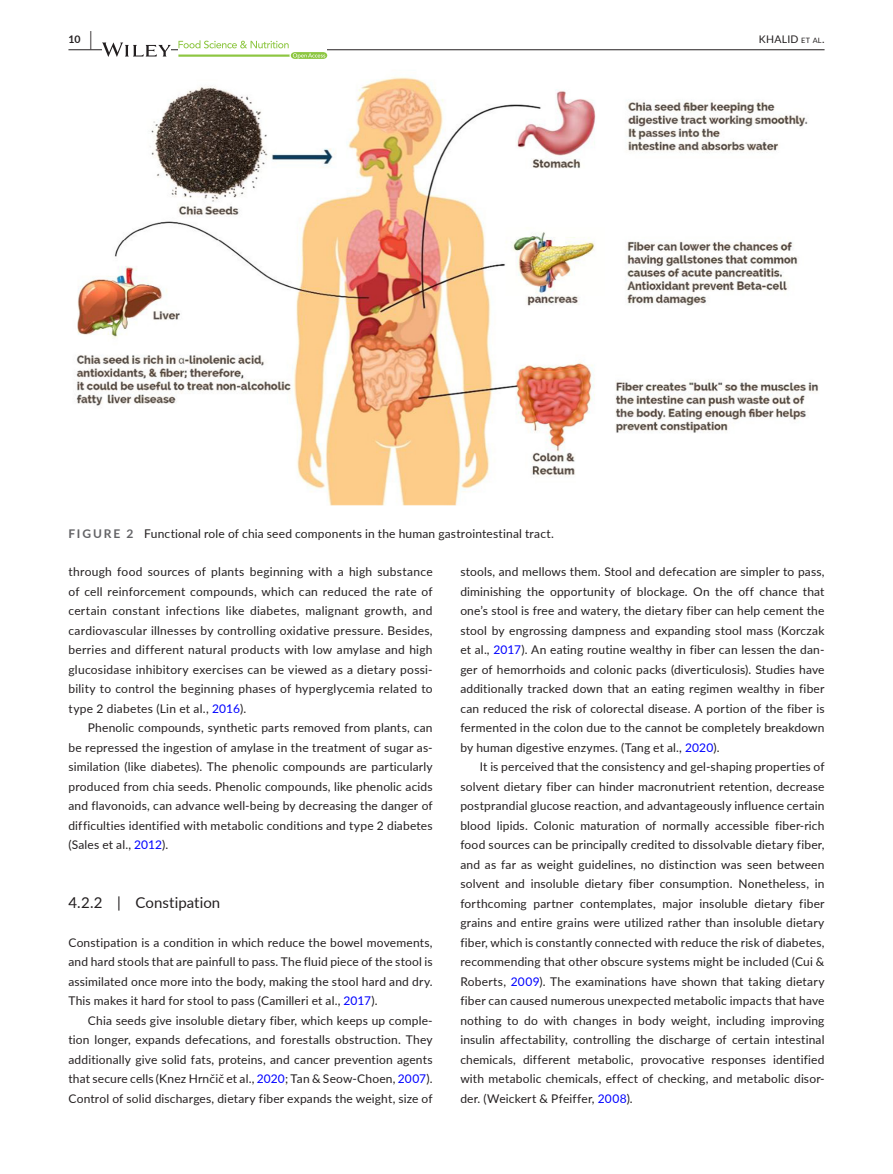
<style>
.page{position:relative;width:893px;height:1174px;background:#fff}
.page>*{position:absolute;margin:0;border:0;box-sizing:border-box;transform-origin:0 0}
.t1{font:15px "Lato";letter-spacing:.005em;color:#231f20}
.t2{font:12px/19.5px "Lato";letter-spacing:.015em;color:#231f20;text-align:justify}
.t3{font:10.5px "Lato";letter-spacing:.025em;color:#231f20}
.t4{font:700 10.5px "Lato";color:#231f20}
.s1{font-size:19.5px}
.s2{font-size:7.35px}
.s3{font-weight:700;color:#636366}
.s4{color:#00f}
</style>
<div class="page">
<hr style="left:68px;top:49px;width:756px;height:1px;background:#231f20">
<svg style="left:102px;top:42px;width:69px;height:15px"></svg>
<svg style="left:178px;top:40px;width:149px;height:19px"></svg>
<img style="left:76px;top:77px;width:743px;height:428px">
<p class="t4" style="left:68px;top:31px;width:25px">10 <span class="s1">|</span></p>
<p class="t3" style="left:759px;top:31px;width:67px">KHALID <span class="s2">et al</span>.</p>
<p class="t2" style="left:68px;top:523px;width:487px"><span class="s3">FIGURE 2</span> Functional role of chia seed components in the human gastrointestinal tract.</p>
<p class="t2" style="left:68px;top:561px;width:366px">through food sources of plants beginning with a high substance of cell reinforcement compounds, which can reduced the rate of certain constant infections like diabetes, malignant growth, and cardiovascular illnesses by controlling oxidative pressure. Besides, berries and different natural products with low amylase and high glucosidase inhibitory exercises can be viewed as a dietary possi&shy;bility to control the beginning phases of hyperglycemia related to type 2 diabetes (Lin et al., <span class="s4">2016</span>).</p>
<p class="t2" style="left:68px;top:717px;width:366px;text-indent:20px">Phenolic compounds, synthetic parts removed from plants, can be repressed the ingestion of amylase in the treatment of sugar as&shy;similation (like diabetes). The phenolic compounds are particularly produced from chia seeds. Phenolic compounds, like phenolic acids and flavonoids, can advance well-being by decreasing the danger of difficulties identified with metabolic conditions and type 2 diabetes (Sales et al., <span class="s4">2012</span>).</p>
<p class="t1" style="left:68px;top:891px;width:153px">4.2.2 | Constipation</p>
<p class="t2" style="left:68px;top:932px;width:366px">Constipation is a condition in which reduce the bowel movements, and hard stools that are painfull to pass. The fluid piece of the stool is assimilated once more into the body, making the stool hard and dry.<br>This makes it hard for stool to pass (Camilleri et al., <span class="s4">2017</span>).</p>
<p class="t2" style="left:68px;top:1010px;width:366px;text-indent:20px">Chia seeds give insoluble dietary fiber, which keeps up comple&shy;tion longer, expands defecations, and forestalls obstruction. They additionally give solid fats, proteins, and cancer prevention agents that secure cells (Knez Hrnčič et al., <span class="s4">2020</span>; Tan &amp; Seow-Choen, <span class="s4">2007</span>).<br>Control of solid discharges, dietary fiber expands the weight, size of</p>
<p class="t2" style="left:460px;top:561px;width:366px">stools, and mellows them. Stool and defecation are simpler to pass, diminishing the opportunity of blockage. On the off chance that one’s stool is free and watery, the dietary fiber can help cement the stool by engrossing dampness and expanding stool mass (Korczak et al., <span class="s4">2017</span>). An eating routine wealthy in fiber can lessen the dan&shy;ger of hemorrhoids and colonic packs (diverticulosis). Studies have additionally tracked down that an eating regimen wealthy in fiber can reduced the risk of colorectal disease. A portion of the fiber is fermented in the colon due to the cannot be completely breakdown by human digestive enzymes. (Tang et al., <span class="s4">2020</span>).</p>
<p class="t2" style="left:460px;top:756px;width:366px;text-indent:20px">It is perceived that the consistency and gel-shaping properties of solvent dietary fiber can hinder macronutrient retention, decrease postprandial glucose reaction, and advantageously influence certain blood lipids. Colonic maturation of normally accessible fiber-rich food sources can be principally credited to dissolvable dietary fiber, and as far as weight guidelines, no distinction was seen between solvent and insoluble dietary fiber consumption. Nonetheless, in forthcoming partner contemplates, major insoluble dietary fiber grains and entire grains were utilized rather than insoluble dietary fiber, which is constantly connected with reduce the risk of diabetes, recommending that other obscure systems might be included (Cui &amp; Roberts, <span class="s4">2009</span>). The examinations have shown that taking dietary fiber can caused numerous unexpected metabolic impacts that have nothing to do with changes in body weight, including improving insulin affectability, controlling the discharge of certain intestinal chemicals, different metabolic, provocative responses identified with metabolic chemicals, effect of checking, and metabolic disor&shy;der. (Weickert &amp; Pfeiffer, <span class="s4">2008</span>).</p>
</div>
